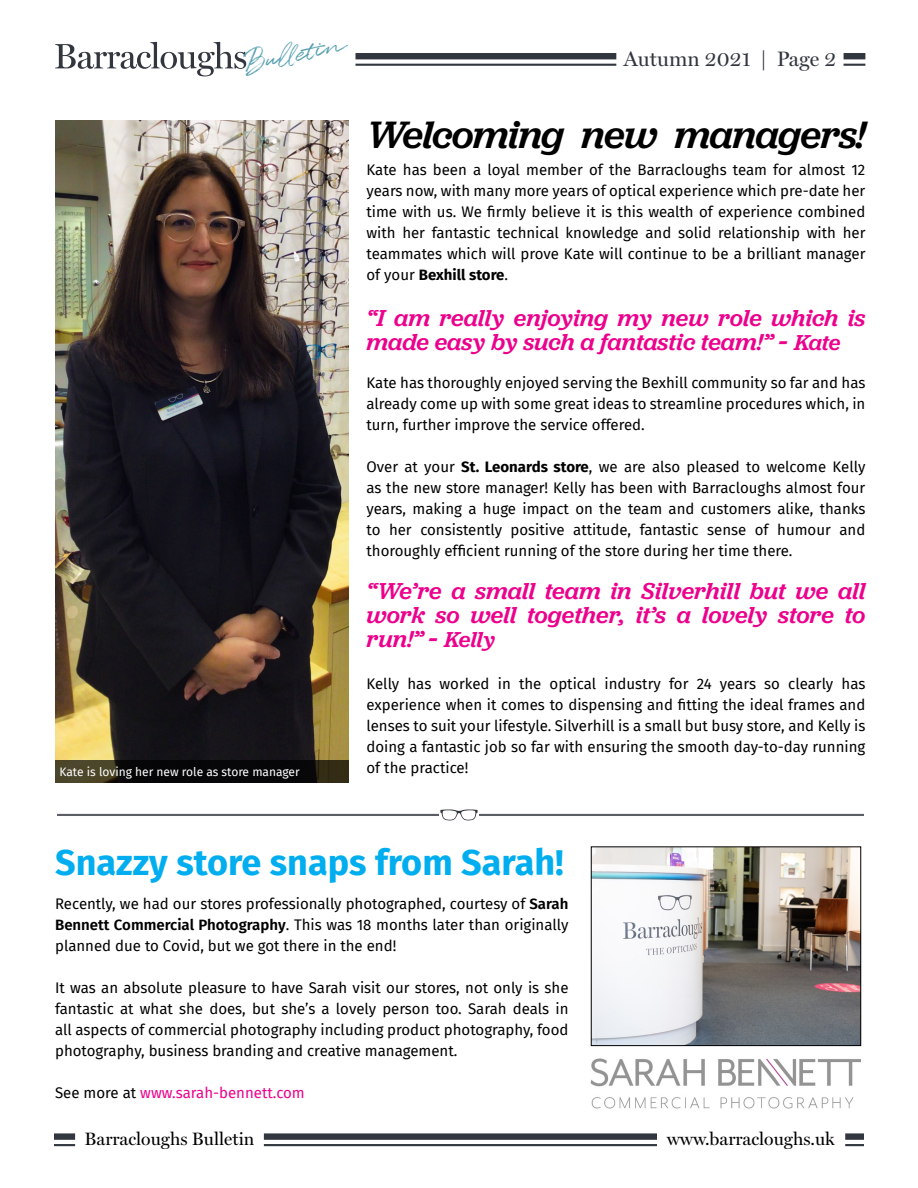
<style>
.page{position:relative;width:918px;height:1188px;background:#fff}
.page>*{position:absolute;margin:0;border:0;box-sizing:border-box;transform-origin:0 0}
.t1{font:italic 500 39.75px "Jubilat";letter-spacing:-.02em;color:#000}
.t2{font:700 36px "Fira Sans";color:#00aeef}
.t3{font:28.8px "Quentin";color:#529daf}
.t4{font:italic 500 24px/24px "Jubilat";color:#ec008c}
.t5{font:21px "Miller Display";color:#32363f}
.t6{font:18px "Miller Display";color:#000}
.t7{font:15px/21px "Fira Sans";color:#000;text-align:justify}
.t8{font:15px "Fira Sans";color:#ec008c}
.t9{font:12px "Fira Sans";color:#fff}
.s1{font-weight:700}
.s2{font-size:30px}
.s3{font-size:22.5px}
.s4{font-weight:600}
.s5{color:#000}
</style>
<div class="page">
<hr style="left:54px;top:1144px;width:21px;height:2px;background:#32363f">
<div style="left:54px;top:1133px;width:21px;height:7px;background:#32363f"></div>
<svg style="left:845px;top:1144px;width:19px;height:2px"></svg>
<div style="left:845px;top:1133px;width:19px;height:7px;background:#32363f"></div>
<hr style="left:264px;top:1144px;width:393px;height:2px;background:#32363f">
<div style="left:264px;top:1133px;width:393px;height:7px;background:#32363f"></div>
<hr style="left:356px;top:64px;width:260px;height:2px;background:#32363f">
<div style="left:356px;top:53px;width:260px;height:6px;background:#32363f"></div>
<hr style="left:844px;top:64px;width:21px;height:2px;background:#32363f">
<div style="left:844px;top:53px;width:21px;height:6px;background:#32363f"></div>
<svg style="left:55px;top:42px;width:191px;height:34px"></svg>
<img style="left:55px;top:120px;width:294px;height:640px">
<svg style="left:55px;top:760px;width:294px;height:23px;background:#19170f"></svg>
<hr style="left:57px;top:814px;width:807px;height:2px;background:#32363f">
<div style="left:439px;top:809px;width:40px;height:11px;background:#fff"></div>
<svg style="left:440px;top:809px;width:38px;height:11px"></svg>
<img style="left:593px;top:849px;width:266px;height:195px">
<div style="left:591px;top:847px;width:270px;height:199px;border:1px solid #000"></div>
<img style="left:590px;top:1058px;width:271px;height:51px">
<h3 class="t3" style="left:241px;top:43px;width:65px;rotate:-9deg">Bull e</h3>
<h3 class="t5" style="left:623px;top:46px;width:214px">Autumn 2021 | Page 2</h3>
<h1 class="t1" style="left:366px;top:109px;width:500px">Welcoming new managers!</h1>
<p class="t7" style="left:366px;top:159px;width:500px">Kate has been a loyal member of the Barracloughs team for almost 12 years now, with many more years of optical experience which pre-date her time with us. We firmly believe it is this wealth of experience combined with her fantastic technical knowledge and solid relationship with her teammates which will prove Kate will continue to be a brilliant manager of your <span class="s1">Bexhill store</span>.</p>
<h3 class="t4" style="left:366px;top:306px;width:500px">“I am really enjoying my new role which is made easy by such a fantastic team!” <span class="s2">-</span> <span class="s3">Kate</span></h3>
<p class="t7" style="left:366px;top:372px;width:500px">Kate has thoroughly enjoyed serving the Bexhill community so far and has already come up with some great ideas to streamline procedures which, in turn, further improve the service offered.</p>
<p class="t7" style="left:366px;top:456px;width:500px">Over at your <span class="s1">St. Leonards store</span>, we are also pleased to welcome Kelly as the new store manager! Kelly has been with Barracloughs almost four years, making a huge impact on the team and customers alike, thanks to her consistently positive attitude, fantastic sense of humour and thoroughly efficient running of the store during her time there.</p>
<h3 class="t4" style="left:366px;top:579px;width:500px;text-align:justify">“We’re a small team in Silverhill but we all work so well together, it’s a lovely store to run!” <span class="s2">-</span> <span class="s3">Kelly</span></h3>
<p class="t7" style="left:366px;top:673px;width:500px">Kelly has worked in the optical industry for 24 years so clearly has experience when it comes to dispensing and fitting the ideal frames and lenses to suit your lifestyle. Silverhill is a small but busy store, and Kelly is doing a fantastic job so far with ensuring the smooth day-to-day running</p>
<p class="t9" style="left:59px;top:763px;width:242px">Kate is loving her new role as store manager</p>
<p class="t7" style="left:366px;top:757px;width:103px">of the practice!</p>
<h2 class="t2" style="left:55px;top:832px;width:510px">Snazzy store snaps from Sarah!</h2>
<p class="t7" style="left:55px;top:893px;width:515px">Recently, we had our stores professionally photographed, courtesy of <span class="s4">Sarah Bennett Commercial Photography</span>. This was 18 months later than originally planned due to Covid, but we got there in the end!</p>
<p class="t7" style="left:55px;top:977px;width:515px">It was an absolute pleasure to have Sarah visit our stores, not only is she fantastic at what she does, but she’s a lovely person too. Sarah deals in all aspects of commercial photography including product photography, food photography, business branding and creative management.</p>
<p class="t8" style="left:55px;top:1081px;width:251px"><span class="s5">See more at</span> www.sarah-bennett.com</p>
<p class="t6" style="left:85px;top:1128px;width:171px">Barracloughs Bulletin</p>
<p class="t6" style="left:667px;top:1128px;width:170px">www.barracloughs.uk</p>
</div>
